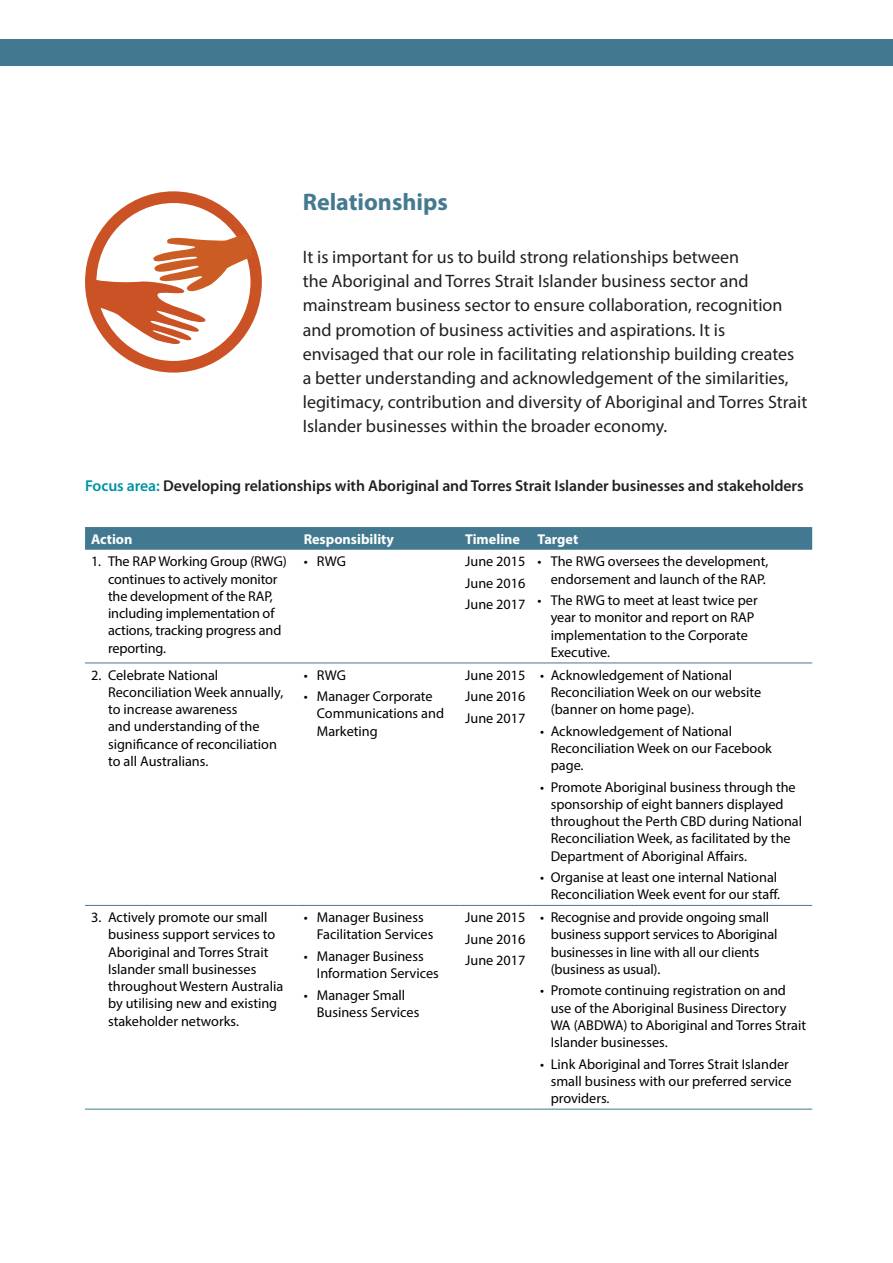
<style>
.page{position:relative;width:893px;height:1263px;background:#fff}
.page>*{position:absolute;margin:0;border:0;box-sizing:border-box;transform-origin:0 0}
.t1{font:700 24px "Myriad Pro";color:#447990}
.t2{font:18px/24px "Myriad Pro";color:#231f20}
.t3{font:600 15.75px "Myriad Pro";letter-spacing:-.005em;color:#231f20}
.t4{font:14.25px/17.2px "Myriad Pro";color:#000}
.t5{font:700 14.25px "Myriad Pro";color:#fff}
.s1{color:#0092a4}
</style>
<div class="page">
<div style="left:0;top:40px;width:893px;height:26px;background:#427990"></div>
<svg style="left:85px;top:527px;width:727px;height:23px;background:#447a91"></svg>
<hr style="left:85px;top:662px;width:213px;height:1px;background:#427990">
<hr style="left:298px;top:662px;width:161px;height:1px;background:#427990">
<hr style="left:459px;top:662px;width:72px;height:1px;background:#427990">
<hr style="left:531px;top:662px;width:281px;height:1px;background:#427990">
<hr style="left:85px;top:905px;width:213px;height:1px;background:#427990">
<hr style="left:298px;top:905px;width:161px;height:1px;background:#427990">
<hr style="left:459px;top:905px;width:72px;height:1px;background:#427990">
<hr style="left:531px;top:905px;width:281px;height:1px;background:#427990">
<hr style="left:85px;top:1109px;width:213px;height:1px;background:#427990">
<hr style="left:298px;top:1109px;width:161px;height:1px;background:#427990">
<hr style="left:459px;top:1109px;width:72px;height:1px;background:#427990">
<hr style="left:531px;top:1109px;width:281px;height:1px;background:#427990">
<div style="left:85px;top:191px;width:177px;height:181px;border:12px solid #ca5224;border-radius:50%"></div>
<svg style="left:91px;top:233px;width:167px;height:113px"></svg>
<p class="t1" style="left:303px;top:186px;width:147px">Relationships</p>
<p class="t2" style="left:303px;top:245px;width:506px">It is important for us to build strong relationships between<br>the Aboriginal and Torres Strait Islander business sector and mainstream business sector to ensure collaboration, recognition and promotion of business activities and aspirations. It is<br>envisaged that our role in facilitating relationship building creates a better understanding and acknowledgement of the similarities, legitimacy, contribution and diversity of Aboriginal and Torres Strait Islander businesses within the broader economy.</p>
<p class="t3" style="left:85px;top:477px;width:720px"><span class="s1">Focus area:</span> Developing relationships with Aboriginal and Torres Strait Islander businesses and stakeholders</p>
<p class="t5" style="left:91px;top:530px;width:43px">Action</p>
<p class="t5" style="left:304px;top:530px;width:92px">Responsibility</p>
<p class="t5" style="left:465px;top:530px;width:56px">Timeline</p>
<p class="t5" style="left:537px;top:530px;width:42px">Target</p>
<p class="t4" style="left:108px;top:553px;width:180px;text-indent:-17px">1. The RAP Working Group (RWG) continues to actively monitor the development of the RAP, including implementation of actions, tracking progress and reporting.</p>
<p class="t4" style="left:304px;top:553px;width:44px">• RWG</p>
<p class="t4" style="left:465px;top:553px;width:62px">June 2015</p>
<p class="t4" style="left:537px;top:553px;width:232px;text-align:right">• The RWG oversees the development, endorsement and launch of the RAP.</p>
<p class="t4" style="left:551px;top:591px;width:208px;text-indent:-13px">• The RWG to meet at least twice per year to monitor and report on RAP implementation to the Corporate<br>Executive.</p>
<p class="t4" style="left:465px;top:574px;width:62px">June 2016</p>
<p class="t4" style="left:465px;top:596px;width:62px">June 2017</p>
<p class="t4" style="left:108px;top:666px;width:177px;text-indent:-17px">2. Celebrate National<br>Reconciliation Week annually, to increase awareness<br>and understanding of the significance of reconciliation to all Australians.</p>
<p class="t4" style="left:304px;top:666px;width:44px">• RWG</p>
<p class="t4" style="left:317px;top:687px;width:129px;text-indent:-13px">• Manager Corporate<br>Communications and<br>Marketing</p>
<p class="t4" style="left:108px;top:908px;width:177px;text-indent:-17px">3. Actively promote our small business support services to<br>Aboriginal and Torres Strait<br>Islander small businesses throughout Western Australia by utilising new and existing stakeholder networks.</p>
<p class="t4" style="left:317px;top:908px;width:118px;text-indent:-13px">• Manager Business<br>Facilitation Services</p>
<p class="t4" style="left:317px;top:947px;width:124px;text-indent:-13px">• Manager Business<br>Information Services</p>
<p class="t4" style="left:317px;top:986px;width:104px;text-indent:-13px">• Manager Small<br>Business Services</p>
<p class="t4" style="left:465px;top:666px;width:62px">June 2015</p>
<p class="t4" style="left:465px;top:687px;width:62px">June 2016</p>
<p class="t4" style="left:465px;top:709px;width:62px">June 2017</p>
<p class="t4" style="left:465px;top:908px;width:62px">June 2015</p>
<p class="t4" style="left:465px;top:930px;width:62px">June 2016</p>
<p class="t4" style="left:465px;top:951px;width:62px">June 2017</p>
<p class="t4" style="left:551px;top:666px;width:212px;text-indent:-11px">• Acknowledgement of National<br>Reconciliation Week on our website (banner on home page).</p>
<p class="t4" style="left:551px;top:722px;width:223px;text-indent:-11px">• Acknowledgement of National<br>Reconciliation Week on our Facebook page.</p>
<p class="t4" style="left:551px;top:778px;width:253px;text-indent:-11px">• Promote Aboriginal business through the sponsorship of eight banners displayed throughout the Perth CBD during National Reconciliation Week, as facilitated by the Department of Aboriginal Affairs.</p>
<p class="t4" style="left:540px;top:868px;width:242px;text-align:right">• Organise at least one internal National<br>Reconciliation Week event for our staff.</p>
<p class="t4" style="left:551px;top:908px;width:228px;text-indent:-11px">• Recognise and provide ongoing small business support services to Aboriginal businesses in line with all our clients (business as usual).</p>
<p class="t4" style="left:551px;top:982px;width:257px;text-indent:-11px">• Promote continuing registration on and use of the Aboriginal Business Directory WA (ABDWA) to Aboriginal and Torres Strait Islander businesses.</p>
<p class="t4" style="left:551px;top:1055px;width:242px;text-indent:-11px">• Link Aboriginal and Torres Strait Islander small business with our preferred service providers.</p>
</div>
